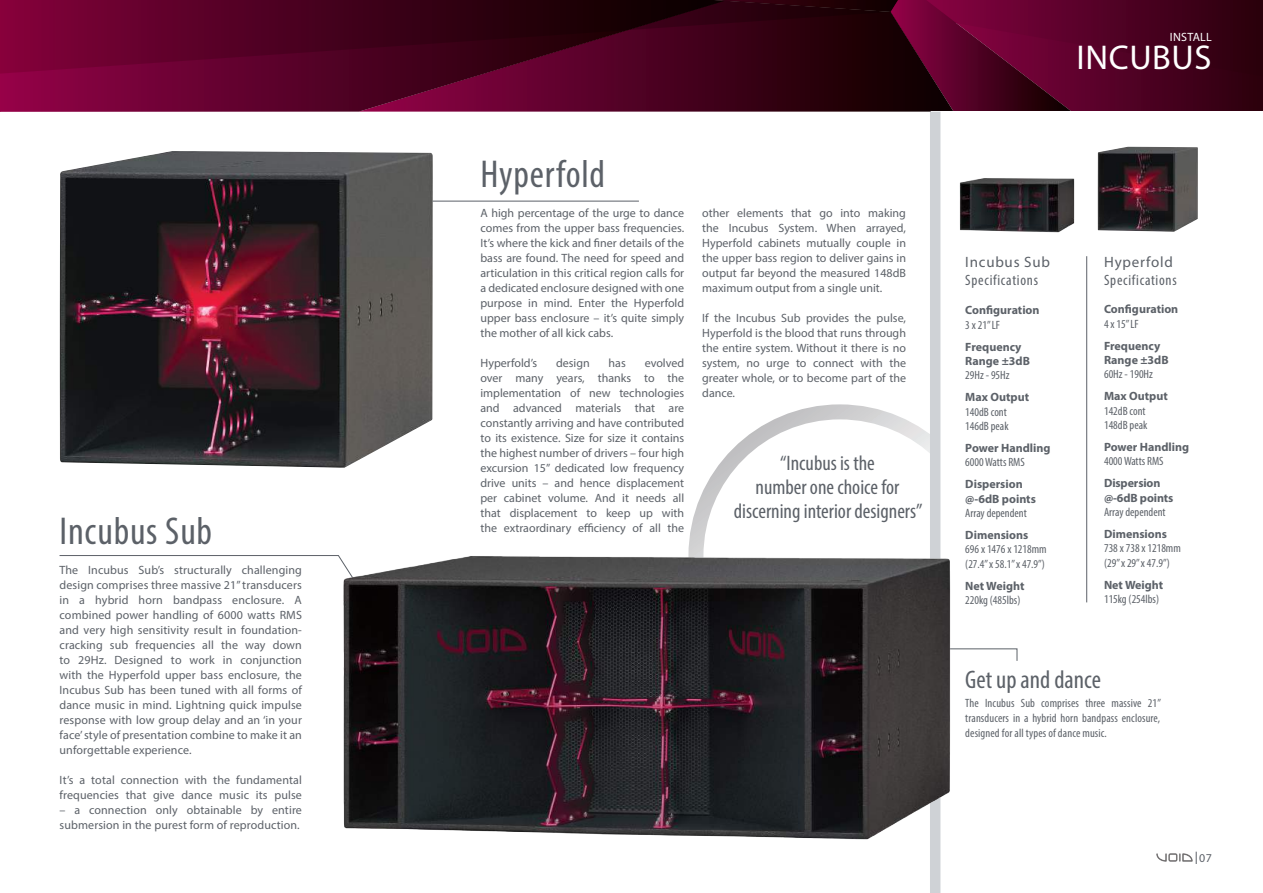
<style>
.page{position:relative;width:1263px;height:893px;background:#fff}
.page>*{position:absolute;margin:0;border:0;box-sizing:border-box;transform-origin:0 0}
.t1{font:condensed 39px "Myriad Pro";letter-spacing:.02em;color:#5c6168}
.t2{font:34.5px "Myriad Pro";letter-spacing:.02em;color:#fff}
.t3{font:condensed 25.5px "Myriad Pro";color:#5c6168}
.t4{font:condensed 21px/24px "Myriad Pro";color:#5c6168;text-align:center}
.t5{font:condensed 15px "Myriad Pro";letter-spacing:.05em;color:#5c6168}
.t6{font:15px "Myriad Pro";letter-spacing:.05em;color:#5c6168}
.t7{font:12px/15px "Myriad Pro";color:#5c6168;text-align:justify}
.t8{font:condensed 12px/14.4px "Myriad Pro";color:#5c6168}
.t9{font:700 12px/14.4px "Myriad Pro";color:#5c6168}
.t10{font:12px "Myriad Pro";letter-spacing:.02em;color:#fff}
</style>
<div class="page">
<svg style="left:0;top:74px;width:421px;height:38px;background:#6c0334"></svg>
<svg style="left:0;top:0;width:421px;height:74px;background:#5d0029"></svg>
<svg style="left:421px;top:0;width:842px;height:112px;background:#43021c"></svg>
<div style="left:688px;top:404px;width:303px;height:303px;border:15px solid #fff;border-radius:50%"></div>
<div style="left:931px;top:112px;width:332px;height:781px;background:#fff"></div>
<div style="left:930px;top:112px;width:10px;height:781px;background:#cfd2d6"></div>
<img style="left:1098px;top:147px;width:100px;height:85px">
<hr style="left:1086px;top:256px;width:1px;height:346px;background:#5c6168">
<svg style="left:964px;top:648px;width:54px;height:13px"></svg>
<img style="left:59px;top:151px;width:374px;height:317px">
<svg style="left:59px;top:555px;width:271px;height:1px"></svg>
<hr style="left:432px;top:201px;width:207px;height:1px;background:#5c6168">
<img style="left:1157px;top:853px;width:35px;height:9px">
<svg style="left:1196px;top:852px;width:1px;height:12px"></svg>
<img style="left:330px;top:541px;width:634px;height:312px">
<img style="left:959px;top:178px;width:116px;height:55px">
<h1 class="t1" style="left:60px;top:507px;width:154px">Incubus Sub</h1>
<p class="t7" style="left:60px;top:562px;width:244px">The Incubus Sub’s structurally challenging design comprises three massive 21” transducers in a hybrid horn bandpass enclosure. A combined power handling of 6000 watts RMS and very high sensitivity result in foundation&shy;cracking sub frequencies all the way down to 29Hz. Designed to work in conjunction with the Hyperfold upper bass enclosure, the Incubus Sub has been tuned with all forms of dance music in mind. Lightning quick impulse response with low group delay and an ‘in your face’ style of presentation combine to make it an unforgettable experience.</p>
<p class="t7" style="left:60px;top:772px;width:244px">It’s a total connection with the fundamental frequencies that give dance music its pulse</p>
<p class="t7" style="left:60px;top:802px;width:244px">– a connection only obtainable by entire submersion in the purest form of reproduction.</p>
<h1 class="t1" style="left:480px;top:150px;width:126px">Hyperfold</h1>
<p class="t7" style="left:480px;top:206px;width:205px">A high percentage of the urge to dance comes from the upper bass frequencies.<br>It’s where the kick and finer details of the bass are found. The need for speed and articulation in this critical region calls for a dedicated enclosure designed with one purpose in mind. Enter the Hyperfold upper bass enclosure – it’s quite simply the mother of all kick cabs.</p>
<p class="t7" style="left:480px;top:356px;width:58px">Hyperfold’s</p>
<p class="t7" style="left:556px;top:356px;width:35px">design</p>
<p class="t7" style="left:609px;top:356px;width:19px">has</p>
<p class="t7" style="left:480px;top:356px;width:205px;text-indent:164px">evolved over many years, thanks to the implementation of new technologies and advanced materials that are constantly arriving and have contributed to its existence. Size for size it contains the highest number of drivers – four high excursion 15” dedicated low frequency drive units – and hence displacement per cabinet volume. And it needs all that displacement to keep up with the extraordinary efficiency of all the</p>
<p class="t7" style="left:702px;top:206px;width:205px">other elements that go into making the Incubus System. When arrayed, Hyperfold cabinets mutually couple in the upper bass region to deliver gains in output far beyond the measured 148dB maximum output from a single unit.</p>
<p class="t7" style="left:702px;top:311px;width:205px">If the Incubus Sub provides the pulse, Hyperfold is the blood that runs through the entire system. Without it there is no system, no urge to connect with the greater whole, or to become part of the dance.</p>
<h3 class="t4" style="left:734px;top:450px;width:190px">“Incubus is the<br>number one choice for discerning interior designers”</h3>
<p class="t10" style="left:1170px;top:29px;width:43px">INSTALL</p>
<h2 class="t2" style="left:1076px;top:36px;width:137px">INCUBUS</h2>
<p class="t6" style="left:965px;top:253px;width:86px">Incubus Sub</p>
<p class="t5" style="left:965px;top:271px;width:74px">Specifications</p>
<p class="t9" style="left:965px;top:303px;width:76px">Configuration</p>
<p class="t8" style="left:965px;top:317px;width:36px">3 x 21” LF</p>
<p class="t9" style="left:965px;top:339px;width:66px">Frequency<br>Range ±3dB</p>
<p class="t8" style="left:965px;top:368px;width:46px">29Hz - 95Hz</p>
<p class="t9" style="left:965px;top:390px;width:65px">Max Output</p>
<p class="t8" style="left:965px;top:404px;width:45px">140dB cont<br>146dB peak</p>
<p class="t9" style="left:965px;top:440px;width:87px">Power Handling</p>
<p class="t8" style="left:965px;top:455px;width:61px">6000 Watts RMS</p>
<p class="t9" style="left:965px;top:477px;width:72px">Dispersion @-6dB points</p>
<p class="t8" style="left:965px;top:506px;width:63px">Array dependent</p>
<p class="t9" style="left:965px;top:527px;width:65px">Dimensions</p>
<p class="t8" style="left:965px;top:542px;width:83px">696 x 1476 x 1218mm (27.4” x 58.1” x 47.9”)</p>
<p class="t9" style="left:965px;top:578px;width:61px">Net Weight</p>
<p class="t8" style="left:965px;top:593px;width:57px">220kg (485lbs)</p>
<p class="t6" style="left:1104px;top:253px;width:70px">Hyperfold</p>
<p class="t5" style="left:1104px;top:271px;width:74px">Specifications</p>
<p class="t9" style="left:1104px;top:302px;width:76px">Configuration</p>
<p class="t8" style="left:1104px;top:316px;width:36px">4 x 15” LF</p>
<p class="t9" style="left:1104px;top:338px;width:66px">Frequency<br>Range ±3dB</p>
<p class="t8" style="left:1104px;top:367px;width:50px">60Hz - 190Hz</p>
<p class="t9" style="left:1104px;top:389px;width:65px">Max Output</p>
<p class="t8" style="left:1104px;top:403px;width:45px">142dB cont<br>148dB peak</p>
<p class="t9" style="left:1104px;top:439px;width:87px">Power Handling</p>
<p class="t8" style="left:1104px;top:454px;width:61px">4000 Watts RMS</p>
<p class="t9" style="left:1104px;top:476px;width:71px">Dispersion @-6dB points</p>
<p class="t8" style="left:1104px;top:505px;width:63px">Array dependent</p>
<p class="t9" style="left:1104px;top:526px;width:65px">Dimensions</p>
<p class="t8" style="left:1104px;top:541px;width:78px">738 x 738 x 1218mm (29” x 29” x 47.9”)</p>
<p class="t9" style="left:1104px;top:577px;width:61px">Net Weight</p>
<p class="t8" style="left:1104px;top:592px;width:57px">115kg (254lbs)</p>
<h3 class="t3" style="left:965px;top:664px;width:137px">Get up and dance</h3>
<p class="t8" style="left:965px;top:696px;width:197px;line-height:15px;text-align:justify">The Incubus Sub comprises three massive 21” transducers in a hybrid horn bandpass enclosure, designed for all types of dance music.</p>
<p class="t7" style="left:1199px;top:850px;width:14px">07</p>
</div>
